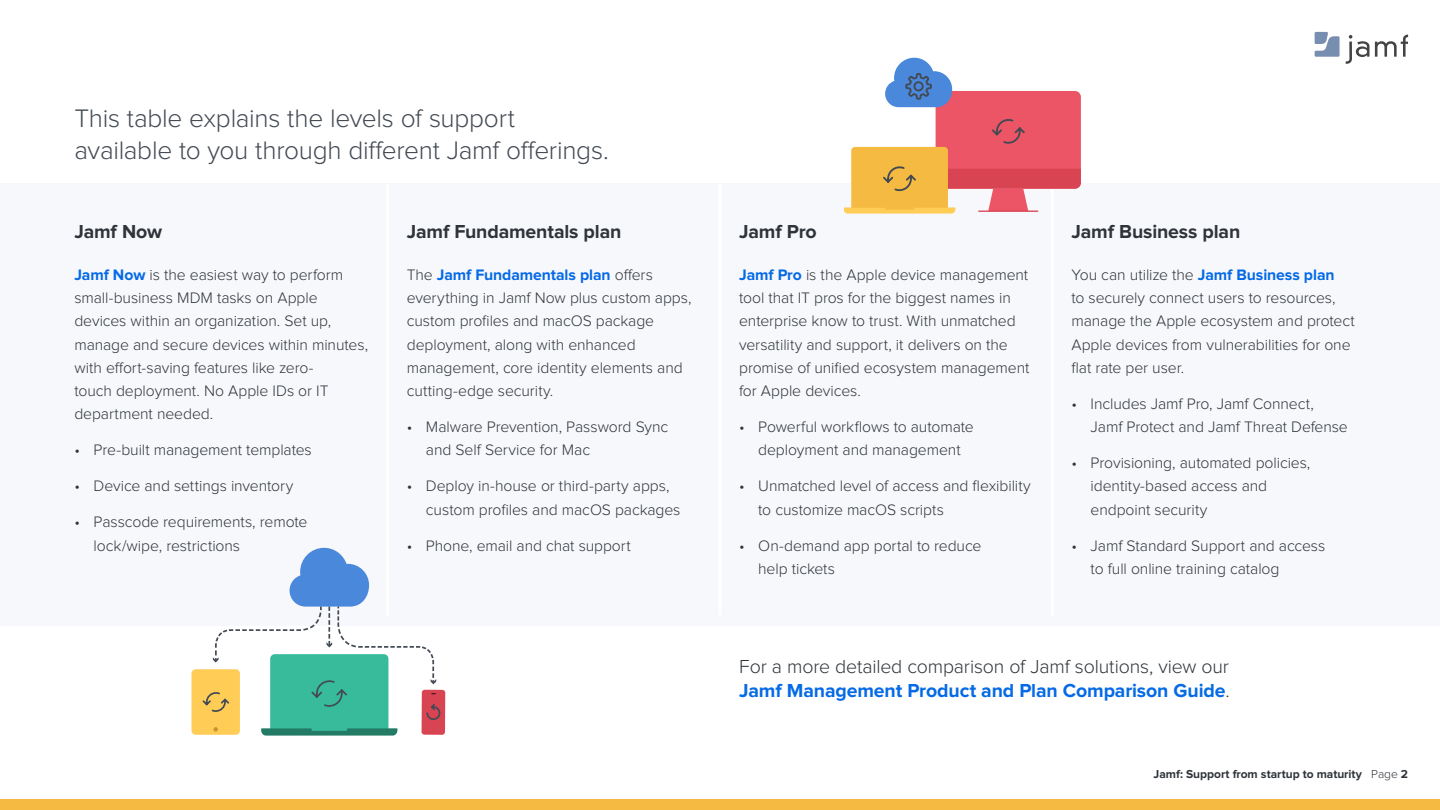
<style>
.page{position:relative;width:1440px;height:810px;background:#fff}
.page>*{position:absolute;margin:0;border:0;box-sizing:border-box;transform-origin:0 0}
.t1{font:300 26.25px/31.5px "Proxima Nova";letter-spacing:-.01em;color:#434a54}
.t2{font:300 19.5px/24px "Proxima Nova";letter-spacing:-.01em;color:#2f343a}
.t3{font:700 19.5px "Proxima Nova";letter-spacing:-.01em;color:#2f343a}
.t4{font:300 15.75px/23.2px "Proxima Nova";letter-spacing:-.005em;color:#2f343a}
.t5{font:700 12px "Proxima Nova";letter-spacing:-.005em;color:#2f343a}
.s1{font-weight:700;color:#056ae6}
.s2{font-weight:300}
</style>
<div class="page">
<svg style="left:1346px;top:35px;width:62px;height:29px"></svg>
<svg style="left:1315px;top:32px;width:25px;height:25px"></svg>
<div style="left:0;top:799px;width:1440px;height:11px;background:#f5ba42"></div>
<div style="left:0;top:184px;width:1440px;height:442px;background:#f7f8fb"></div>
<hr style="left:386px;top:184px;width:3px;height:432px;background:#fff">
<hr style="left:718px;top:184px;width:4px;height:432px;background:#fff">
<hr style="left:1051px;top:184px;width:3px;height:432px;background:#fff">
<div style="left:936px;top:91px;width:145px;height:98px;background:#ec5565;border-radius:6px"></div>
<svg style="left:844px;top:118px;width:237px;height:96px"></svg>
<svg style="left:885px;top:58px;width:67px;height:49px"></svg>
<div style="left:191px;top:669px;width:49px;height:66px;background:#ffcd56;border-radius:4px"></div>
<svg style="left:201px;top:548px;width:244px;height:188px"></svg>
<h1 class="t1" style="left:74px;top:104px;width:536px">This table explains the levels of support available to you through different Jamf offerings.</h1>
<p class="t3" style="left:74px;top:222px;width:89px">Jamf Now</p>
<p class="t4" style="left:74px;top:264px;width:295px"><span class="s1">Jamf Now</span> is the easiest way to perform small-business MDM tasks on Apple devices within an organization. Set up, manage and secure devices within minutes, with effort-saving features like zero-<br>touch deployment. No Apple IDs or IT department needed.</p>
<p class="t4" style="left:74px;top:439px;width:239px">• Pre-built management templates</p>
<p class="t4" style="left:74px;top:475px;width:220px">• Device and settings inventory</p>
<p class="t4" style="left:94px;top:511px;width:215px;text-indent:-19px">• Passcode requirements, remote lock/wipe, restrictions</p>
<p class="t3" style="left:407px;top:222px;width:216px">Jamf Fundamentals plan</p>
<p class="t4" style="left:407px;top:264px;width:286px">The <span class="s1">Jamf Fundamentals plan</span> offers everything in Jamf Now plus custom apps, custom profiles and macOS package deployment, along with enhanced management, core identity elements and cutting-edge security.</p>
<p class="t4" style="left:426px;top:416px;width:244px;text-indent:-19px">• Malware Prevention, Password Sync and Self Service for Mac</p>
<p class="t4" style="left:426px;top:475px;width:256px;text-indent:-19px">• Deploy in-house or third-party apps, custom profiles and macOS packages</p>
<p class="t4" style="left:407px;top:535px;width:225px">• Phone, email and chat support</p>
<p class="t3" style="left:739px;top:222px;width:79px">Jamf Pro</p>
<p class="t4" style="left:739px;top:264px;width:292px"><span class="s1">Jamf Pro</span> is the Apple device management tool that IT pros for the biggest names in enterprise know to trust. With unmatched versatility and support, it delivers on the promise of unified ecosystem management for Apple devices.</p>
<p class="t4" style="left:739px;top:416px;width:236px;text-align:center">• Powerful workflows to automate deployment and management</p>
<p class="t4" style="left:758px;top:475px;width:274px;text-indent:-19px">• Unmatched level of access and flexibility to customize macOS scripts</p>
<p class="t4" style="left:758px;top:535px;width:225px;text-indent:-19px">• On-demand app portal to reduce help tickets</p>
<p class="t3" style="left:1071px;top:222px;width:170px">Jamf Business plan</p>
<p class="t4" style="left:1071px;top:264px;width:285px">You can utilize the <span class="s1">Jamf Business plan<br></span>to securely connect users to resources, manage the Apple ecosystem and protect Apple devices from vulnerabilities for one flat rate per user.</p>
<p class="t4" style="left:1091px;top:393px;width:259px;text-indent:-19px">• Includes Jamf Pro, Jamf Connect,<br>Jamf Protect and Jamf Threat Defense</p>
<p class="t4" style="left:1091px;top:452px;width:221px;text-indent:-19px">• Provisioning, automated policies, identity-based access and endpoint security</p>
<p class="t4" style="left:1091px;top:535px;width:236px;text-indent:-19px">• Jamf Standard Support and access to full online training catalog</p>
<p class="t2" style="left:739px;top:656px;width:492px">For a more detailed comparison of Jamf solutions, view our<br><span class="s1">Jamf Management Product and Plan Comparison Guide</span>.</p>
<p class="t5" style="left:1154px;top:769px;width:256px">Jamf: Support from startup to maturity <span class="s2">Page</span> 2</p>
</div>
